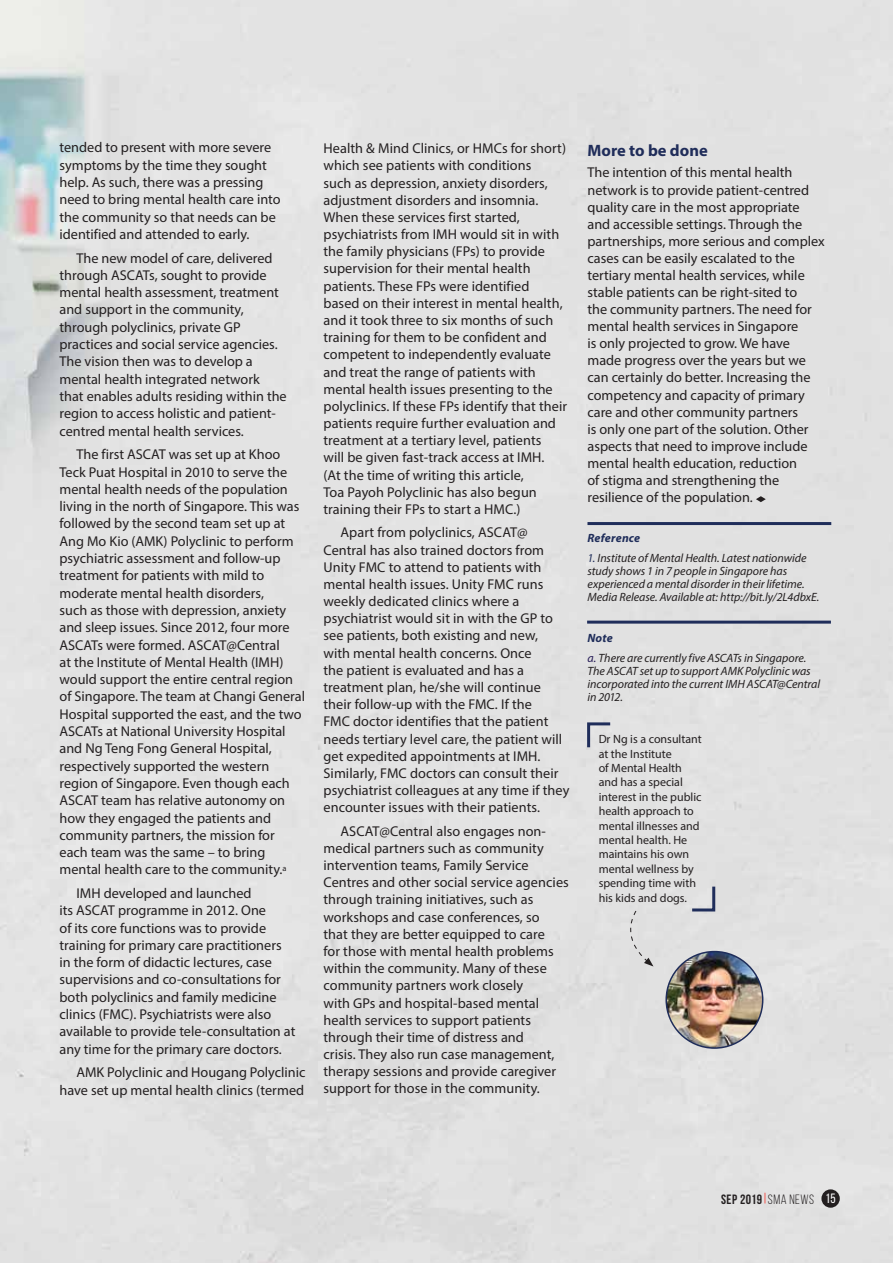
<style>
.page{position:relative;width:893px;height:1263px;background:#e1e1e1}
.page>*{position:absolute;margin:0;border:0;box-sizing:border-box;transform-origin:0 0}
.t1{font:700 16.5px "Myriad Pro";color:#202d5a}
.t2{font:14.25px/17.1px "Myriad Pro";color:#231f20}
.t3{font:700 13.5px "Bebas Neue";letter-spacing:.035em;color:#231f20}
.t4{font:italic 12px/12.9px "Myriad Pro";letter-spacing:-.005em;color:#231f20}
.t5{font:12px/14.4px "Myriad Pro";color:#231f20}
.t6{font:italic 700 12px "Myriad Pro";letter-spacing:.015em;color:#1f2d5a}
.s1{color:#1f2d5a}
.s2{font-weight:700;color:#1f2d5a}
.s3{color:#251a56}
.s4{font-weight:400}
.s5{font-weight:400;color:#fff}
</style>
<div class="page">
<svg style="left:756px;top:496px;width:10px;height:6px"></svg>
<hr style="left:587px;top:522px;width:244px;height:3px;background:#1f2d5a">
<div style="left:618px;top:910px;width:35px;height:56px;background:#e0e0e0"></div>
<img style="left:666px;top:951px;width:97px;height:97px;border-radius:48px">
<div style="left:665px;top:951px;width:98px;height:98px;border:2px solid #1f2d5a;border-radius:50%"></div>
<svg style="left:586px;top:721px;width:27px;height:29px"></svg>
<svg style="left:689px;top:884px;width:28px;height:29px"></svg>
<hr style="left:587px;top:621px;width:244px;height:3px;background:#1f2d5a">
<div style="left:821px;top:1189px;width:19px;height:19px;background:#231f20;border-radius:50%"></div>
<p class="t2" style="left:60px;top:139px;width:223px">tended to present with more severe symptoms by the time they sought help. As such, there was a pressing need to bring mental health care into the community so that needs can be identified and attended to early.</p>
<p class="t2" style="left:60px;top:249px;width:229px;text-indent:17px">The new model of care, delivered through ASCATs, sought to provide mental health assessment, treatment and support in the community, through polyclinics, private GP practices and social service agencies.<br>The vision then was to develop a mental health integrated network that enables adults residing within the region to access holistic and patient&shy;centred mental health services.</p>
<p class="t2" style="left:60px;top:446px;width:247px;text-indent:17px">The first ASCAT was set up at Khoo Teck Puat Hospital in 2010 to serve the mental health needs of the population living in the north of Singapore. This was followed by the second team set up at Ang Mo Kio (AMK) Polyclinic to perform psychiatric assessment and follow-up treatment for patients with mild to moderate mental health disorders,<br>such as those with depression, anxiety and sleep issues. Since 2012, four more ASCATs were formed. ASCAT@Central<br>at the Institute of Mental Health (IMH) would support the entire central region of Singapore. The team at Changi General Hospital supported the east, and the two ASCATs at National University Hospital and Ng Teng Fong General Hospital, respectively supported the western region of Singapore. Even though each ASCAT team has relative autonomy on how they engaged the patients and community partners, the mission for each team was the same – to bring mental health care to the community.<sup>a</sup></p>
<p class="t2" style="left:60px;top:884px;width:237px;text-indent:17px">IMH developed and launched<br>its ASCAT programme in 2012. One<br>of its core functions was to provide training for primary care practitioners in the form of didactic lectures, case supervisions and co-consultations for both polyclinics and family medicine clinics (FMC). Psychiatrists were also available to provide tele-consultation at any time for the primary care doctors.</p>
<p class="t2" style="left:60px;top:1064px;width:247px;text-align:right">AMK Polyclinic and Hougang Polyclinic have set up mental health clinics (termed</p>
<p class="t2" style="left:323px;top:140px;width:245px">Health &amp; Mind Clinics, or HMCs for short) which see patients with conditions<br>such as depression, anxiety disorders, adjustment disorders and insomnia.<br>When these services first started, psychiatrists from IMH would sit in with the family physicians (FPs) to provide supervision for their mental health patients. These FPs were identified based on their interest in mental health, and it took three to six months of such training for them to be confident and competent to independently evaluate and treat the range of patients with mental health issues presenting to the polyclinics. If these FPs identify that their patients require further evaluation and treatment at a tertiary level, patients<br>will be given fast-track access at IMH.<br>(At the time of writing this article,<br>Toa Payoh Polyclinic has also begun training their FPs to start a HMC.)</p>
<p class="t2" style="left:323px;top:524px;width:247px;text-indent:17px">Apart from polyclinics, ASCAT@ Central has also trained doctors from Unity FMC to attend to patients with mental health issues. Unity FMC runs weekly dedicated clinics where a psychiatrist would sit in with the GP to see patients, both existing and new,<br>with mental health concerns. Once<br>the patient is evaluated and has a treatment plan, he/she will continue their follow-up with the FMC. If the<br>FMC doctor identifies that the patient needs tertiary level care, the patient will get expedited appointments at IMH.<br>Similarly, FMC doctors can consult their psychiatrist colleagues at any time if they encounter issues with their patients.</p>
<p class="t2" style="left:323px;top:822px;width:247px;text-indent:17px">ASCAT@Central also engages non&shy;medical partners such as community intervention teams, Family Service Centres and other social service agencies through training initiatives, such as workshops and case conferences, so<br>that they are better equipped to care<br>for those with mental health problems within the community. Many of these community partners work closely<br>with GPs and hospital-based mental health services to support patients through their time of distress and<br>crisis. They also run case management, therapy sessions and provide caregiver support for those in the community.</p>
<p class="t1" style="left:587px;top:139px;width:122px">More to be done</p>
<p class="t2" style="left:587px;top:164px;width:239px">The intention of this mental health network is to provide patient-centred quality care in the most appropriate and accessible settings. Through the partnerships, more serious and complex cases can be easily escalated to the tertiary mental health services, while stable patients can be right-sited to<br>the community partners. The need for mental health services in Singapore<br>is only projected to grow. We have made progress over the years but we can certainly do better. Increasing the competency and capacity of primary care and other community partners<br>is only one part of the solution. Other aspects that need to improve include mental health education, reduction<br>of stigma and strengthening the resilience of the population.</p>
<p class="t6" style="left:587px;top:530px;width:54px">Reference</p>
<p class="t4" style="left:587px;top:551px;width:233px"><span class="s1">1.</span> Institute of Mental Health. Latest nationwide study shows 1 in 7 people in Singapore has experienced a mental disorder in their lifetime.<br>Media Release. Available at: http://bit.ly/2L4dbxE.</p>
<p class="t4" style="left:587px;top:627px;width:220px;line-height:20.7px"><span class="s2">Note<br></span><span class="s3">a.</span> There are currently five ASCATs in Singapore.</p>
<p class="t4" style="left:587px;top:665px;width:234px">The ASCAT set up to support AMK Polyclinic was incorporated into the current IMH ASCAT@Central in 2012.</p>
<p class="t5" style="left:599px;top:732px;width:105px">Dr Ng is a consultant at the Institute<br>of Mental Health and has a special interest in the public health approach to mental illnesses and mental health. He maintains his own mental wellness by spending time with his kids and dogs.</p>
<p class="t3" style="left:721px;top:1191px;width:116px">SEP 2019 <span class="s4">SMA NEWS</span> <span class="s5">15</span></p>
</div>
